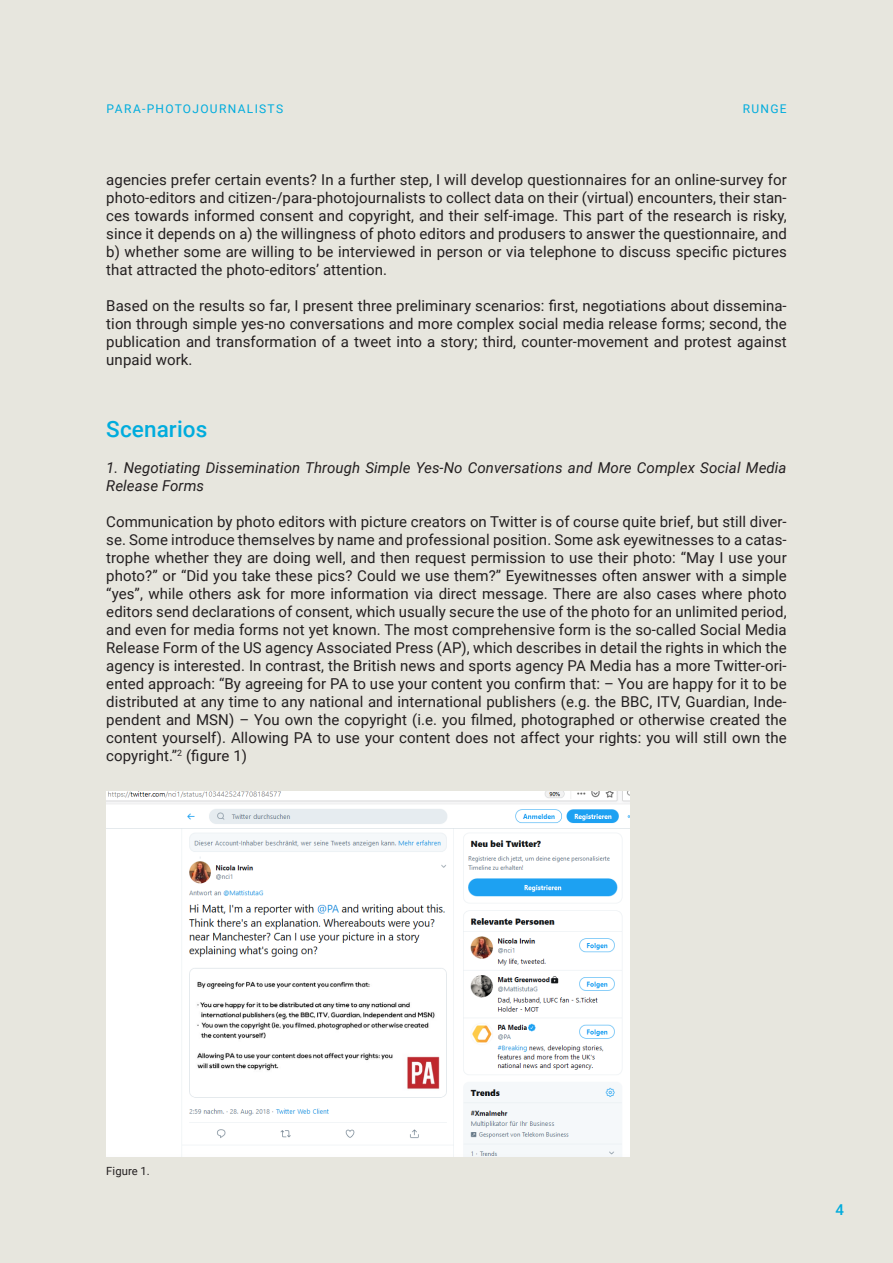
<style>
.page{position:relative;width:893px;height:1263px;background:#e7e6de}
.page>*{position:absolute;margin:0;border:0;box-sizing:border-box;transform-origin:0 0}
.Blocksatz{font:500 22.5px "Roboto";letter-spacing:.005em;color:#00acdd}
.Blocksatz-2{font:15px/18px "Roboto";letter-spacing:.005em;color:#231f20;text-align:justify}
.Blocksatz-3{font:italic 15px/18px "Roboto";letter-spacing:.005em;color:#231f20}
.t1{font:500 15px "Roboto";color:#00acdd}
.t2{font:12px "Roboto";letter-spacing:.11em;color:#00acdd}
.Blocksatz-4{font:11.25px "Roboto";letter-spacing:.005em;color:#231f20}
</style>
<div class="page">
<img style="left:106px;top:792px;width:523px;height:364px">
<p class="t2" style="left:107px;top:100px;width:178px">PARA-PHOTOJOURNALISTS</p>
<p class="t2" style="left:743px;top:100px;width:45px">RUNGE</p>
<p class="Blocksatz-2" style="left:106px;top:170px;width:682px">agencies prefer certain events? In a further step, I will develop questionnaires for an online-survey for photo-editors and citizen-/para-photojournalists to collect data on their (virtual) encounters, their stan&shy;ces towards informed consent and copyright, and their self-image. This part of the research is risky, since it depends on a) the willingness of photo editors and produsers to answer the questionnaire, and b) whether some are willing to be interviewed in person or via telephone to discuss specific pictures that attracted the photo-editors’ attention.</p>
<p class="Blocksatz-2" style="left:106px;top:296px;width:682px">Based on the results so far, I present three preliminary scenarios: first, negotiations about dissemina&shy;tion through simple yes-no conversations and more complex social media release forms; second, the publication and transformation of a tweet into a story; third, counter-movement and protest against unpaid work.</p>
<p class="Blocksatz" style="left:106px;top:413px;width:103px">Scenarios</p>
<p class="Blocksatz-3" style="left:106px;top:458px;width:682px">1. Negotiating Dissemination Through Simple Yes-No Conversations and More Complex Social Media<br>Release Forms</p>
<p class="Blocksatz-2" style="left:106px;top:512px;width:682px">Communication by photo editors with picture creators on Twitter is of course quite brief, but still diver&shy;se. Some introduce themselves by name and professional position. Some ask eyewitnesses to a catas&shy;trophe whether they are doing well, and then request permission to use their photo: “May I use your photo?” or “Did you take these pics? Could we use them?” Eyewitnesses often answer with a simple “yes”, while others ask for more information via direct message. There are also cases where photo editors send declarations of consent, which usually secure the use of the photo for an unlimited period, and even for media forms not yet known. The most comprehensive form is the so-called Social Media Release Form of the US agency Associated Press (AP), which describes in detail the rights in which the agency is interested. In contrast, the British news and sports agency PA Media has a more Twitter-ori&shy;ented approach: “By agreeing for PA to use your content you confirm that: – You are happy for it to be distributed at any time to any national and international publishers (e.g. the BBC, ITV, Guardian, Inde&shy;pendent and MSN) – You own the copyright (i.e. you filmed, photographed or otherwise created the content yourself). Allowing PA to use your content does not affect your rights: you will still own the copyright.”<sup>2</sup> (figure 1)</p>
<p class="Blocksatz-4" style="left:106px;top:1163px;width:45px">Figure 1.</p>
<p class="t1" style="left:836px;top:1199px;width:10px">4</p>
</div>
